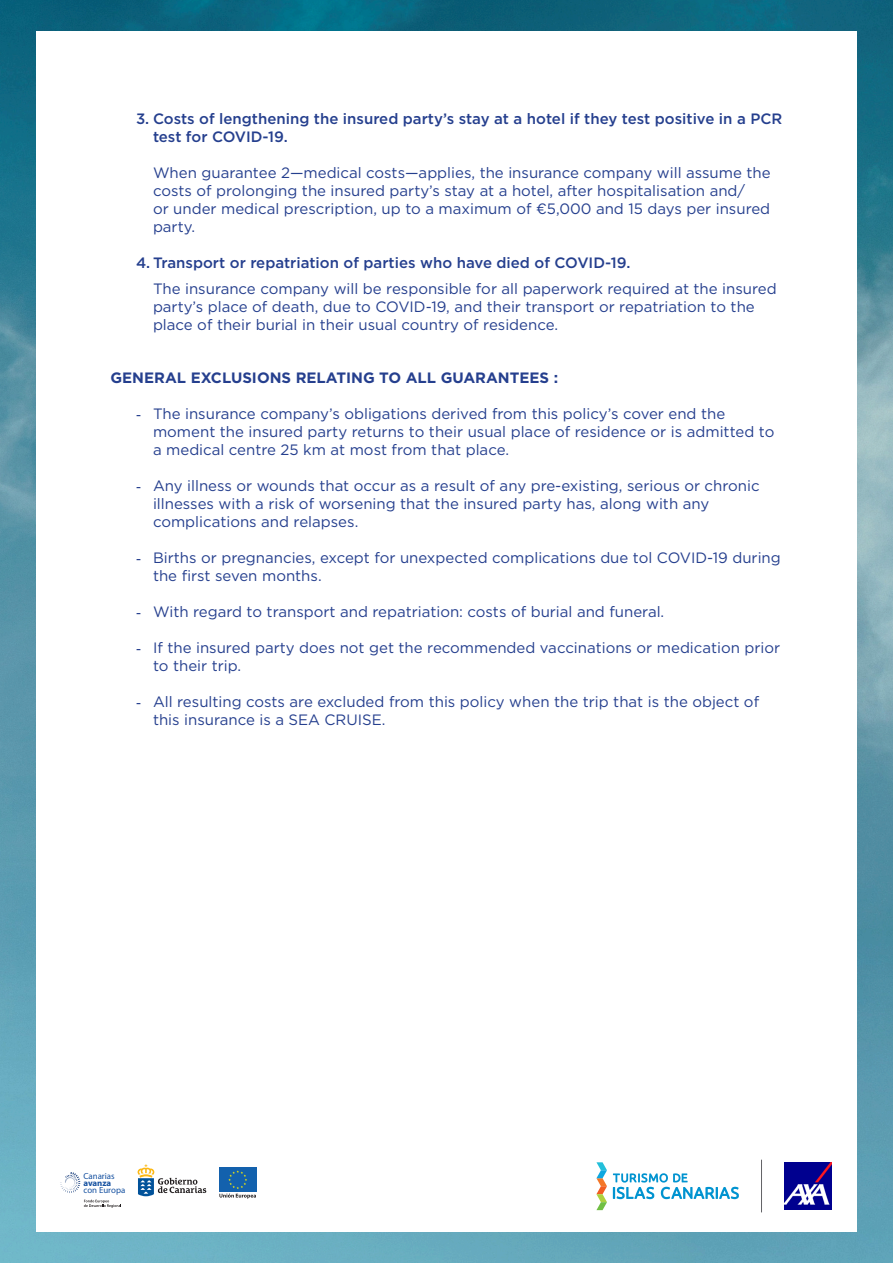
<style>
.page{position:relative;width:893px;height:1263px;background:#fff}
.page>*{position:absolute;margin:0;border:0;box-sizing:border-box;transform-origin:0 0}
.List_Paragraph{font:15px/18px "Gotham HTF";color:#253f8e}
.t1{font:500 15px/18px "Gotham HTF";color:#253f8e}
.List_Paragraph-2{font:700 15px "Gotham HTF";color:#253f8e}
.t2{font:8.85px "Myriad Pro";color:#1752a1}
.t3{font:700 8.85px "Myriad Pro";color:#1752a1}
.s1{font-family:"Gotham"}
.s2{font-family:"Times New Roman"}
</style>
<div class="page">
<img style="left:0;top:0;width:893px;height:1263px">
<div style="left:36px;top:31px;width:821px;height:1201px;background:#fff"></div>
<img style="left:784px;top:1162px;width:47px;height:48px">
<svg style="left:138px;top:1164px;width:68px;height:32px"></svg>
<svg style="left:256px;top:1167px;width:1px;height:25px"></svg>
<div style="left:219px;top:1167px;width:37px;height:25px;background:#1361ad"></div>
<svg style="left:219px;top:1170px;width:37px;height:28px"></svg>
<svg style="left:84px;top:1199px;width:37px;height:9px"></svg>
<svg style="left:60px;top:1172px;width:20px;height:21px"></svg>
<hr style="left:761px;top:1160px;width:1px;height:52px;background:#636366">
<svg style="left:597px;top:1162px;width:10px;height:48px"></svg>
<svg style="left:613px;top:1173px;width:126px;height:26px"></svg>
<p class="t1" style="left:153px;top:109px;width:631px;text-indent:-17px">3. Costs of lengthening the insured party’s stay at a hotel if they test positive in a PCR test for COVID-19.</p>
<p class="List_Paragraph" style="left:153px;top:163px;width:619px">When guarantee 2—medical costs—applies, the insurance company will assume the costs of prolonging the insured party’s stay at a hotel, after hospitalisation and/<br>or under medical prescription, up to a maximum of <span class="s1">€5</span>,000 and 15 days per insured party.</p>
<p class="t1" style="left:136px;top:253px;width:496px">4. Transport or repatriation of parties who have died of COVID-19.</p>
<p class="List_Paragraph" style="left:153px;top:280px;width:625px">The insurance company will be responsible for all paperwork required at the insured party’s place of death, due to COVID-19, and their transport or repatriation to the place of their burial in their usual country of residence.</p>
<p class="List_Paragraph-2" style="left:110px;top:369px;width:449px">GENERAL EXCLUSIONS RELATING TO ALL GUARANTEES :</p>
<p class="List_Paragraph" style="left:153px;top:405px;width:623px;text-indent:-17px"><span class="s2">-</span> The insurance company’s obligations derived from this policy’s cover end the moment the insured party returns to their usual place of residence or is admitted to a medical centre 25 km at most from that place.</p>
<p class="List_Paragraph" style="left:153px;top:477px;width:608px;text-indent:-17px"><span class="s2">-</span> Any illness or wounds that occur as a result of any pre-existing, serious or chronic illnesses with a risk of worsening that the insured party has, along with any complications and relapses.</p>
<p class="List_Paragraph" style="left:153px;top:549px;width:629px;text-indent:-17px"><span class="s2">-</span> Births or pregnancies, except for unexpected complications due tol COVID-19 during the first seven months.</p>
<p class="List_Paragraph" style="left:136px;top:603px;width:530px"><span class="s2">-</span> With regard to transport and repatriation: costs of burial and funeral.</p>
<p class="List_Paragraph" style="left:153px;top:639px;width:629px;text-indent:-17px"><span class="s2">-</span> If the insured party does not get the recommended vaccinations or medication prior to their trip.</p>
<p class="List_Paragraph" style="left:153px;top:693px;width:608px;text-indent:-17px"><span class="s2">-</span> All resulting costs are excluded from this policy when the trip that is the object of this insurance is a SEA CRUISE.</p>
<p class="t2" style="left:83px;top:1170px;width:33px">Canarias</p>
<p class="t3" style="left:83px;top:1177px;width:29px">avanza</p>
<p class="t2" style="left:83px;top:1184px;width:43px">con Europa</p>
</div>
